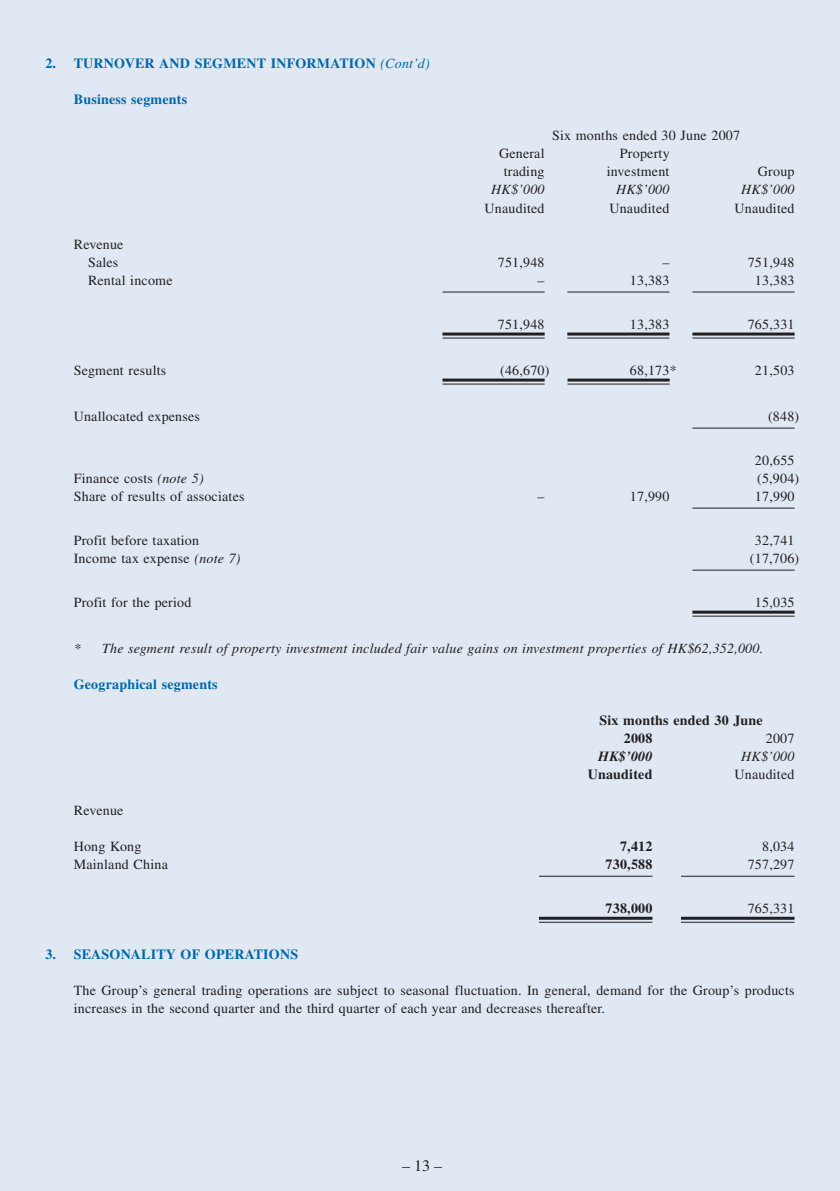
<style>
.page{position:relative;width:840px;height:1191px;background:#fff}
.page>*{position:absolute;margin:0;border:0;box-sizing:border-box;transform-origin:0 0}
.t1{font:16px "Times";color:#231f20}
.t2{font:14px/18px "Times";letter-spacing:.015em;color:#231f20}
.t3{font:italic 14px "Times";letter-spacing:.015em;color:#231f20}
.t4{font:700 14px "Times";letter-spacing:.015em;color:#0068a9}
.t5{font:700 14px/18px "Times";letter-spacing:.015em;color:#231f20}
.t6{font:italic 700 14px "Times";color:#231f20}
.s1{font-weight:400;font-style:italic}
.s2{font-style:italic}
</style>
<div class="page">
<div style="left:0;top:0;width:839px;height:1191px;background:#dfe8f3"></div>
<hr style="left:442px;top:291px;width:102px;height:1px;background:#231f20">
<hr style="left:567px;top:291px;width:102px;height:1px;background:#231f20">
<hr style="left:692px;top:291px;width:102px;height:1px;background:#231f20">
<hr style="left:442px;top:332px;width:102px;height:3px;background:#231f20">
<hr style="left:442px;top:337px;width:102px;height:1px;background:#231f20">
<hr style="left:567px;top:332px;width:102px;height:3px;background:#231f20">
<hr style="left:567px;top:337px;width:102px;height:1px;background:#231f20">
<hr style="left:692px;top:332px;width:102px;height:3px;background:#231f20">
<hr style="left:692px;top:337px;width:102px;height:1px;background:#231f20">
<hr style="left:442px;top:378px;width:102px;height:3px;background:#231f20">
<hr style="left:442px;top:383px;width:102px;height:1px;background:#231f20">
<hr style="left:567px;top:378px;width:102px;height:3px;background:#231f20">
<hr style="left:567px;top:383px;width:102px;height:1px;background:#231f20">
<hr style="left:692px;top:427px;width:102px;height:1px;background:#231f20">
<hr style="left:692px;top:507px;width:102px;height:1px;background:#231f20">
<hr style="left:692px;top:569px;width:102px;height:1px;background:#231f20">
<hr style="left:692px;top:610px;width:102px;height:3px;background:#231f20">
<hr style="left:692px;top:615px;width:102px;height:1px;background:#231f20">
<hr style="left:538px;top:875px;width:114px;height:1px;background:#231f20">
<hr style="left:680px;top:875px;width:114px;height:1px;background:#231f20">
<hr style="left:538px;top:916px;width:114px;height:3px;background:#231f20">
<hr style="left:538px;top:921px;width:114px;height:1px;background:#231f20">
<hr style="left:680px;top:916px;width:114px;height:3px;background:#231f20">
<hr style="left:680px;top:921px;width:114px;height:1px;background:#231f20">
<p class="t4" style="left:45px;top:59px;width:385px">2. TURNOVER AND SEGMENT INFORMATION <span class="s1">(Cont’d)</span></p>
<p class="t4" style="left:74px;top:95px;width:115px">Business segments</p>
<p class="t2" style="left:88px;top:236px;width:37px;text-indent:-14px">Revenue<br>Sales</p>
<p class="t2" style="left:551px;top:128px;width:189px">Six months ended 30 June 2007</p>
<p class="t2" style="left:498px;top:146px;width:47px">General</p>
<p class="t2" style="left:619px;top:146px;width:51px">Property</p>
<p class="t2" style="left:503px;top:164px;width:42px">trading</p>
<p class="t2" style="left:606px;top:164px;width:64px">investment</p>
<p class="t2" style="left:757px;top:164px;width:38px">Group</p>
<p class="t3" style="left:491px;top:185px;width:55px">HK$’000</p>
<p class="t3" style="left:615px;top:185px;width:55px">HK$’000</p>
<p class="t3" style="left:740px;top:185px;width:55px">HK$’000</p>
<p class="t2" style="left:484px;top:200px;width:62px">Unaudited</p>
<p class="t2" style="left:609px;top:200px;width:62px">Unaudited</p>
<p class="t2" style="left:734px;top:200px;width:62px">Unaudited</p>
<p class="t2" style="left:497px;top:254px;width:48px">751,948</p>
<p class="t2" style="left:662px;top:254px;width:8px">–</p>
<p class="t2" style="left:747px;top:254px;width:48px">751,948</p>
<p class="t2" style="left:88px;top:272px;width:86px">Rental income</p>
<p class="t2" style="left:537px;top:272px;width:8px">–</p>
<p class="t2" style="left:629px;top:272px;width:41px">13,383</p>
<p class="t2" style="left:754px;top:272px;width:41px">13,383</p>
<p class="t2" style="left:497px;top:316px;width:48px">751,948</p>
<p class="t2" style="left:629px;top:316px;width:41px">13,383</p>
<p class="t2" style="left:747px;top:316px;width:48px">765,331</p>
<p class="t2" style="left:74px;top:362px;width:94px">Segment results</p>
<p class="t2" style="left:500px;top:362px;width:51px">(46,670 )</p>
<p class="t2" style="left:629px;top:362px;width:48px">68,173 *</p>
<p class="t2" style="left:754px;top:362px;width:41px">21,503</p>
<p class="t2" style="left:74px;top:408px;width:128px">Unallocated expenses</p>
<p class="t2" style="left:767px;top:408px;width:33px">(848 )</p>
<p class="t2" style="left:754px;top:452px;width:41px">20,655</p>
<p class="t2" style="left:74px;top:470px;width:131px">Finance costs <span class="s2">(note 5)</span></p>
<p class="t2" style="left:756px;top:470px;width:44px">(5,904 )</p>
<p class="t2" style="left:74px;top:488px;width:172px">Share of results of associates</p>
<p class="t2" style="left:537px;top:488px;width:8px">–</p>
<p class="t2" style="left:629px;top:488px;width:41px">17,990</p>
<p class="t2" style="left:754px;top:488px;width:41px">17,990</p>
<p class="t2" style="left:74px;top:532px;width:127px">Profit before taxation</p>
<p class="t2" style="left:754px;top:532px;width:41px">32,741</p>
<p class="t2" style="left:74px;top:550px;width:168px">Income tax expense <span class="s2">(note 7)</span></p>
<p class="t2" style="left:749px;top:550px;width:51px">(17,706 )</p>
<p class="t2" style="left:74px;top:594px;width:119px">Profit for the period</p>
<p class="t2" style="left:754px;top:594px;width:41px">15,035</p>
<p class="t3" style="left:74px;top:643px;width:690px">* The segment result of property investment included fair value gains on investment properties of HK$62,352,000.</p>
<p class="t4" style="left:74px;top:679px;width:145px">Geographical segments</p>
<p class="t5" style="left:623px;top:712px;width:140px;text-indent:-24px">Six months ended 30 June<br>2008</p>
<p class="t2" style="left:765px;top:730px;width:30px">2007</p>
<p class="t6" style="left:598px;top:751px;width:56px">HK$’000</p>
<p class="t3" style="left:740px;top:751px;width:55px">HK$’000</p>
<p class="t5" style="left:587px;top:766px;width:66px">Unaudited</p>
<p class="t2" style="left:734px;top:766px;width:62px">Unaudited</p>
<p class="t2" style="left:74px;top:802px;width:51px">Revenue</p>
<p class="t2" style="left:74px;top:838px;width:69px">Hong Kong</p>
<p class="t5" style="left:619px;top:838px;width:34px">7,412</p>
<p class="t2" style="left:761px;top:838px;width:34px">8,034</p>
<p class="t2" style="left:74px;top:856px;width:96px">Mainland China</p>
<p class="t5" style="left:605px;top:856px;width:48px">730,588</p>
<p class="t2" style="left:747px;top:856px;width:48px">757,297</p>
<p class="t5" style="left:605px;top:900px;width:48px">738,000</p>
<p class="t2" style="left:747px;top:900px;width:48px">765,331</p>
<p class="t4" style="left:45px;top:949px;width:254px">3. SEASONALITY OF OPERATIONS</p>
<p class="t2" style="left:74px;top:982px;width:721px">The Group’s general trading operations are subject to seasonal fluctuation. In general, demand for the Group’s products increases in the second quarter and the third quarter of each year and decreases thereafter.</p>
<p class="t1" style="left:402px;top:1159px;width:41px">– 13 –</p>
</div>
